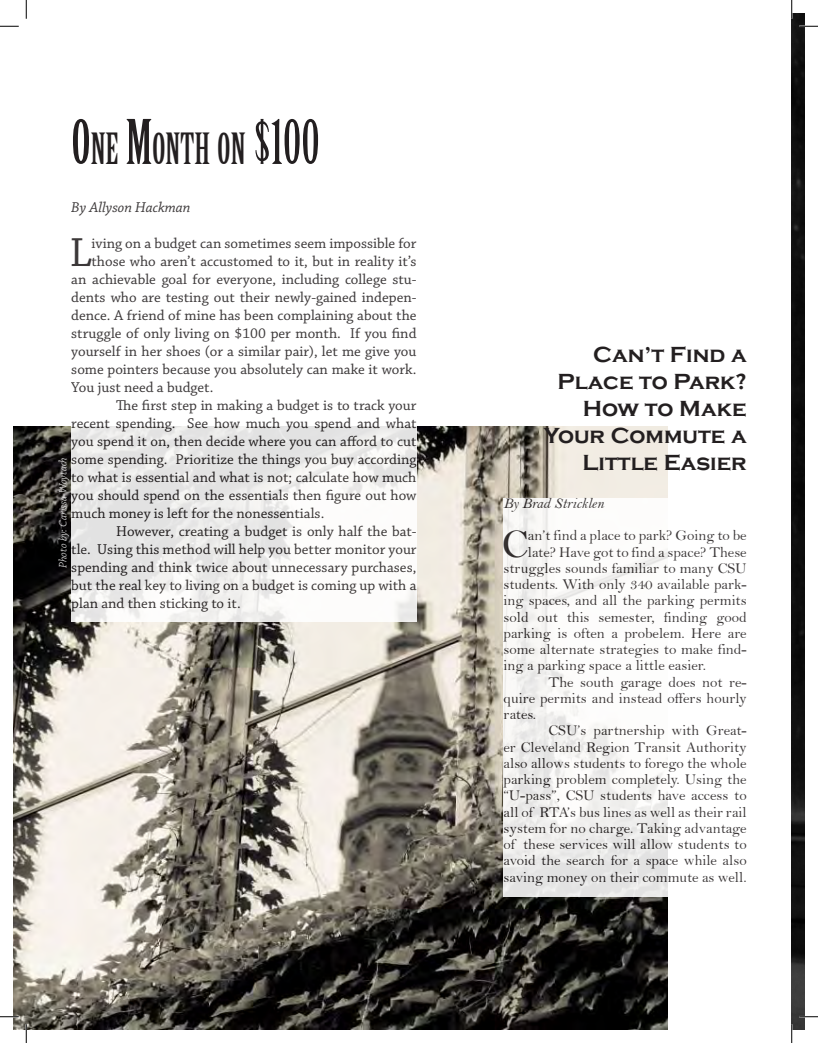
<style>
.page{position:relative;width:818px;height:1043px;background:#fff}
.page>*{position:absolute;margin:0;border:0;box-sizing:border-box;transform-origin:0 0}
.t1{font:42.75px "Chaparral Pro";color:#231f20}
.t2{font:42px "Birch Std";color:#231f20}
.t3{font:40.62px "Bell";color:#231f20}
.t4{font:700 22.5px/27px "Copperplate Gothic";color:#231f20;text-align:right}
.t5{font:15px "Chaparral Pro";color:#231f20}
.t6{font:15px "Bell";color:#231f20}
.t7{font:italic 15px "Chaparral Pro";letter-spacing:.005em;color:#231f20}
.t8{font:15px "Bell MT Italic";color:#231f20}
.t9{font:italic 300 11.25px "Chaparral Pro";color:#fff}
.s1{font-size:60px}
</style>
<div class="page">
<img style="left:14px;top:426px;width:654px;height:603px">
<svg style="left:71px;top:426px;width:345px;height:195px"></svg>
<svg style="left:503px;top:497px;width:165px;height:399px"></svg>
<img style="left:791px;top:14px;width:13px;height:1015px">
<svg style="left:0;top:25px;width:19px;height:2px"></svg>
<svg style="left:799px;top:25px;width:19px;height:2px"></svg>
<svg style="left:0;top:1015px;width:19px;height:2px"></svg>
<svg style="left:799px;top:1015px;width:19px;height:2px"></svg>
<svg style="left:25px;top:0;width:2px;height:19px"></svg>
<svg style="left:25px;top:1024px;width:2px;height:18px"></svg>
<svg style="left:791px;top:0;width:1px;height:19px"></svg>
<svg style="left:791px;top:1024px;width:1px;height:18px"></svg>
<p class="t2" style="left:71px;top:125px;width:250px"><span class="s1">O</span>NE <span class="s1">M</span>ONTH ON <span class="s1">$100</span></p>
<p class="t7" style="left:71px;top:199px;width:121px">By Allyson Hackman</p>
<h1 class="t1" style="left:69px;top:229px;width:24px">L</h1>
<p class="t5" style="left:91px;top:235px;width:326px">iving on a budget can sometimes seem impossible for</p>
<p class="t5" style="left:91px;top:253px;width:326px">those who aren’t accustomed to it, but in reality it’s</p>
<p class="t5" style="left:71px;top:271px;width:346px">an achievable goal for everyone, including college stu-</p>
<p class="t5" style="left:71px;top:289px;width:346px">dents who are testing out their newly-gained indepen-</p>
<p class="t5" style="left:71px;top:307px;width:347px">dence. A friend of mine has been complaining about the</p>
<p class="t5" style="left:71px;top:325px;width:346px">struggle of only living on $100 per month. If you find</p>
<p class="t5" style="left:71px;top:343px;width:346px">yourself in her shoes (or a similar pair), let me give you</p>
<p class="t5" style="left:71px;top:361px;width:346px">some pointers because you absolutely can make it work.</p>
<p class="t5" style="left:71px;top:379px;width:144px">You just need a budget.</p>
<p class="t5" style="left:116px;top:397px;width:301px">The first step in making a budget is to track your</p>
<p class="t5" style="left:71px;top:415px;width:346px">recent spending. See how much you spend and what</p>
<p class="t5" style="left:71px;top:433px;width:346px">you spend it on, then decide where you can afford to cut</p>
<p class="t5" style="left:71px;top:451px;width:346px">some spending. Prioritize the things you buy according</p>
<p class="t5" style="left:71px;top:469px;width:346px">to what is essential and what is not; calculate how much</p>
<p class="t5" style="left:71px;top:487px;width:346px">you should spend on the essentials then figure out how</p>
<p class="t5" style="left:71px;top:505px;width:254px">much money is left for the nonessentials.</p>
<p class="t5" style="left:116px;top:523px;width:302px">However, creating a budget is only half the bat-</p>
<p class="t5" style="left:71px;top:541px;width:347px">tle. Using this method will help you better monitor your</p>
<p class="t5" style="left:71px;top:559px;width:346px">spending and think twice about unnecessary purchases,</p>
<p class="t5" style="left:71px;top:577px;width:347px">but the real key to living on a budget is coming up with a</p>
<p class="t5" style="left:71px;top:595px;width:171px">plan and then sticking to it.</p>
<p class="t9" style="left:57px;top:568px;width:112px;rotate:-90deg">Photo by: Carissa Woytach</p>
<p class="t4" style="left:543px;top:341px;width:204px">Can’t Find a<br>Place to Park?<br>How to Make<br>Your Commute a<br>Little Easier</p>
<p class="t8" style="left:503px;top:494px;width:102px">By Brad Stricklen</p>
<h3 class="t3" style="left:501px;top:519px;width:28px">C</h3>
<p class="t6" style="left:528px;top:526px;width:220px">an’t find a place to park? Going to be</p>
<p class="t6" style="left:528px;top:543px;width:220px">late? Have got to find a space? These</p>
<p class="t6" style="left:503px;top:559px;width:244px">struggles sounds familiar to many CSU</p>
<p class="t6" style="left:503px;top:575px;width:244px">students. With only 340 available park-</p>
<p class="t6" style="left:503px;top:591px;width:245px">ing spaces, and all the parking permits</p>
<p class="t6" style="left:503px;top:608px;width:245px">sold out this semester, finding good</p>
<p class="t6" style="left:503px;top:624px;width:244px">parking is often a probelem. Here are</p>
<p class="t6" style="left:503px;top:640px;width:244px">some alternate strategies to make find-</p>
<p class="t6" style="left:503px;top:656px;width:204px">ing a parking space a little easier.</p>
<p class="t6" style="left:548px;top:673px;width:200px">The south garage does not re-</p>
<p class="t6" style="left:503px;top:689px;width:244px">quire permits and instead offers hourly</p>
<p class="t6" style="left:503px;top:705px;width:34px">rates.</p>
<p class="t6" style="left:548px;top:721px;width:200px">CSU’s partnership with Great-</p>
<p class="t6" style="left:503px;top:738px;width:244px">er Cleveland Region Transit Authority</p>
<p class="t6" style="left:503px;top:754px;width:245px">also allows students to forego the whole</p>
<p class="t6" style="left:503px;top:770px;width:244px">parking problem completely. Using the</p>
<p class="t6" style="left:503px;top:786px;width:244px">“U-pass”, CSU students have access to</p>
<p class="t6" style="left:503px;top:803px;width:244px">all of RTA’s bus lines as well as their rail</p>
<p class="t6" style="left:503px;top:819px;width:245px">system for no charge. Taking advantage</p>
<p class="t6" style="left:503px;top:835px;width:245px">of these services will allow students to</p>
<p class="t6" style="left:503px;top:851px;width:244px">avoid the search for a space while also</p>
<p class="t6" style="left:503px;top:868px;width:244px">saving money on their commute as well.</p>
</div>
